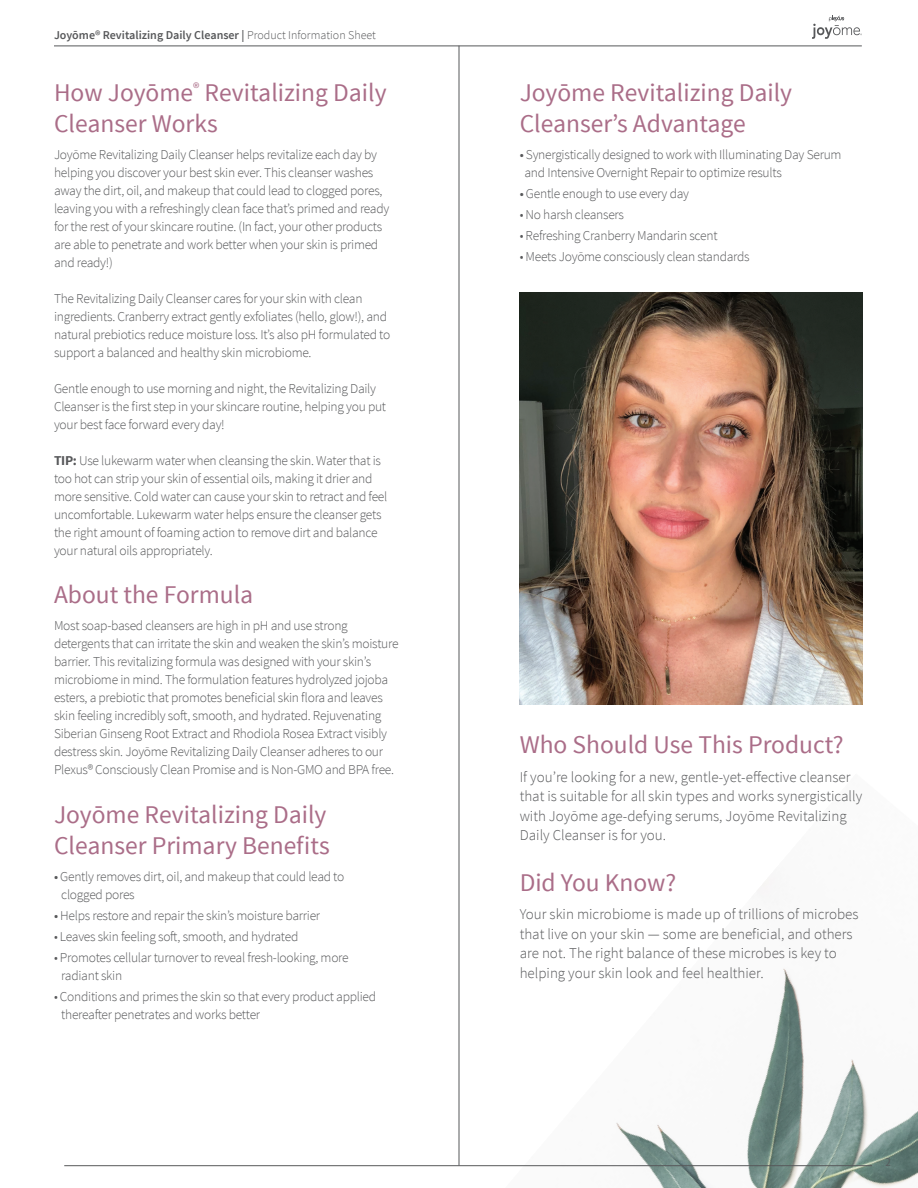
<style>
.page{position:relative;width:918px;height:1188px;background:#fff}
.page>*{position:absolute;margin:0;border:0;box-sizing:border-box;transform-origin:0 0}
.t1{font:25.5px/30.6px "Source Sans Pro";color:#aa6d88}
.t2{font:300 15px/19.5px "Source Sans Pro";color:#57585a}
.t3{font:300 13.5px/18px "Source Sans Pro";letter-spacing:-.02em;color:#57585a}
.t4{font:600 12px "Source Sans Pro";color:#57585a}
.t5{font:300 12px "Agenda";color:#57585a}
.s1{font-weight:300}
.s2{font-weight:700}
.s3{font-weight:400}
</style>
<div class="page">
<img style="left:470px;top:879px;width:448px;height:309px">
<hr style="left:459px;top:46px;width:1px;height:1120px;background:#57585a">
<hr style="left:64px;top:1165px;width:808px;height:1px;background:#57585a">
<hr style="left:54px;top:46px;width:808px;height:1px;background:#57585a">
<svg style="left:812px;top:16px;width:50px;height:23px"></svg>
<img style="left:520px;top:293px;width:343px;height:411px">
<p class="t4" style="left:54px;top:28px;width:323px">Joyōme® Revitalizing Daily Cleanser | <span class="s1">Product Information Sheet</span></p>
<p class="t1" style="left:54px;top:78px;width:334px">How Joyōme<sup>®</sup> Revitalizing Daily<br>Cleanser Works</p>
<p class="t3" style="left:54px;top:145px;width:337px">Joyōme Revitalizing Daily Cleanser helps revitalize each day by helping you discover your best skin ever. This cleanser washes away the dirt, oil, and makeup that could lead to clogged pores, leaving you with a refreshingly clean face that’s primed and ready for the rest of your skincare routine. (In fact, your other products are able to penetrate and work better when your skin is primed and ready!)</p>
<p class="t3" style="left:54px;top:289px;width:338px">The Revitalizing Daily Cleanser cares for your skin with clean ingredients. Cranberry extract gently exfoliates (hello, glow!), and natural prebiotics reduce moisture loss. It’s also pH formulated to support a balanced and healthy skin microbiome.</p>
<p class="t3" style="left:54px;top:379px;width:334px">Gentle enough to use morning and night, the Revitalizing Daily<br>Cleanser is the first step in your skincare routine, helping you put your best face forward every day!</p>
<p class="t3" style="left:54px;top:451px;width:335px"><span class="s2">TIP:</span> Use lukewarm water when cleansing the skin. Water that is too hot can strip your skin of essential oils, making it drier and more sensitive. Cold water can cause your skin to retract and feel uncomfortable. Lukewarm water helps ensure the cleanser gets the right amount of foaming action to remove dirt and balance your natural oils appropriately.</p>
<p class="t1" style="left:54px;top:580px;width:201px">About the Formula</p>
<p class="t3" style="left:54px;top:617px;width:346px">Most soap-based cleansers are high in pH and use strong detergents that can irritate the skin and weaken the skin’s moisture barrier. This revitalizing formula was designed with your skin’s microbiome in mind. The formulation features hydrolyzed jojoba esters, a prebiotic that promotes beneficial skin flora and leaves skin feeling incredibly soft, smooth, and hydrated. Rejuvenating Siberian Ginseng Root Extract and Rhodiola Rosea Extract visibly destress skin. Joyōme Revitalizing Daily Cleanser adheres to our Plexus® Consciously Clean Promise and is Non-GMO and BPA free.</p>
<p class="t1" style="left:54px;top:800px;width:277px">Joyōme Revitalizing Daily<br>Cleanser Primary Benefits</p>
<p class="t3" style="left:61px;top:867px;width:285px;text-indent:-7px"><span class="s3">•</span> Gently removes dirt, oil, and makeup that could lead to clogged pores</p>
<p class="t3" style="left:54px;top:906px;width:268px"><span class="s3">•</span> Helps restore and repair the skin’s moisture barrier</p>
<p class="t3" style="left:54px;top:927px;width:246px">• Leaves skin feeling soft, smooth, and hydrated</p>
<p class="t3" style="left:61px;top:948px;width:289px;text-indent:-7px">• Promotes cellular turnover to reveal fresh-looking, more radiant skin</p>
<p class="t3" style="left:61px;top:987px;width:316px;text-indent:-7px">• Conditions and primes the skin so that every product applied thereafter penetrates and works better</p>
<p class="t1" style="left:520px;top:78px;width:274px">Joyōme Revitalizing Daily<br>Cleanser’s Advantage</p>
<p class="t3" style="left:525px;top:145px;width:319px;text-indent:-5px"><span class="s3">•</span> Synergistically designed to work with Illuminating Day Serum and Intensive Overnight Repair to optimize results</p>
<p class="t3" style="left:520px;top:184px;width:171px"><span class="s3">•</span> Gentle enough to use every day</p>
<p class="t3" style="left:520px;top:205px;width:106px">• No harsh cleansers</p>
<p class="t3" style="left:520px;top:226px;width:199px">• Refreshing Cranberry Mandarin scent</p>
<p class="t3" style="left:520px;top:247px;width:231px">• Meets Joyōme consciously clean standards</p>
<p class="t1" style="left:520px;top:730px;width:325px">Who Should Use This Product?</p>
<p class="t2" style="left:520px;top:767px;width:344px">If you’re looking for a new, gentle-yet-effective cleanser that is suitable for all skin types and works synergistically with Joyōme age-defying serums, Joyōme Revitalizing Daily Cleanser is for you.</p>
<p class="t1" style="left:520px;top:867px;width:158px">Did You Know?</p>
<p class="t2" style="left:520px;top:904px;width:340px">Your skin microbiome is made up of trillions of microbes that live on your skin — some are beneficial, and others are not. The right balance of these microbes is key to helping your skin look and feel healthier.</p>
<p class="t5" style="left:886px;top:1155px;width:7px">2</p>
</div>
